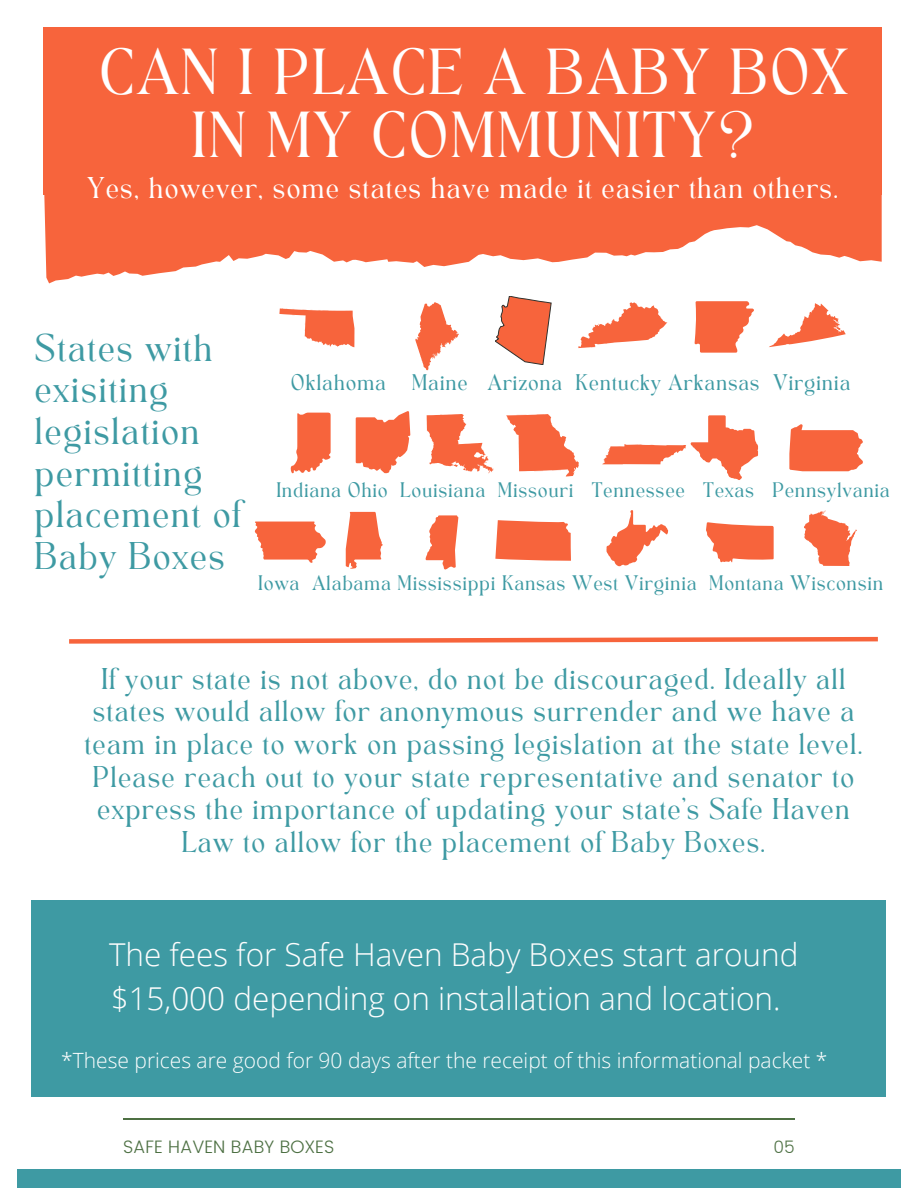
<style>
.page{position:relative;width:918px;height:1188px;background:#fff}
.page>*{position:absolute;margin:0;border:0;box-sizing:border-box;transform-origin:0 0}
.t1{font:45.45px "TAN Angleton";color:#fff}
.t2{font:500 39px "Montserrat";color:#fdfdfd}
.t3{font:300 31.5px/43.8px "Open Sans";color:#fdfdfd}
.t4{font:27px/41.7px "TAN Angleton";color:#3e9aa3}
.t5{font:21px/32.7px "TAN Angleton";color:#3e9aa3;text-align:center}
.t6{font:300 21px "Open Sans";color:#fff}
.t7{font:21px "TAN Angleton";color:#fff}
.t8{font:300 18px "Poppins";color:#4d7043}
.t9{font:300 16.95px "Poppins";color:#4d7043}
.t10{font:15.75px "TAN Angleton";color:#3e9aa3}
.t11{font:14.7px "TAN Angleton";color:#3e9aa3}
</style>
<div class="page">
<hr style="left:123px;top:1119px;width:672px;height:1px;background:#4d7043">
<div style="left:17px;top:1169px;width:883px;height:19px;background:#3e9aa3"></div>
<div style="left:31px;top:900px;width:854px;height:196px;background:#3e9aa3"></div>
<div style="left:44px;top:28px;width:838px;height:167px;background:#f7643c"></div>
<svg style="left:44px;top:195px;width:838px;height:88px;fill:#f7643c"></svg>
<svg style="left:279px;top:308px;width:75px;height:39px"></svg>
<svg style="left:415px;top:302px;width:44px;height:68px"></svg>
<svg style="left:495px;top:296px;width:56px;height:69px"></svg>
<svg style="left:578px;top:302px;width:89px;height:46px"></svg>
<svg style="left:695px;top:301px;width:59px;height:52px"></svg>
<svg style="left:769px;top:303px;width:76px;height:44px"></svg>
<svg style="left:290px;top:413px;width:41px;height:60px"></svg>
<svg style="left:356px;top:411px;width:54px;height:62px"></svg>
<svg style="left:427px;top:414px;width:66px;height:59px"></svg>
<svg style="left:506px;top:414px;width:73px;height:62px"></svg>
<svg style="left:602px;top:415px;width:156px;height:65px"></svg>
<svg style="left:255px;top:522px;width:71px;height:41px"></svg>
<svg style="left:346px;top:512px;width:37px;height:57px"></svg>
<svg style="left:425px;top:515px;width:33px;height:54px"></svg>
<svg style="left:495px;top:520px;width:76px;height:41px;background:#f7724e"></svg>
<svg style="left:606px;top:510px;width:62px;height:57px"></svg>
<svg style="left:706px;top:522px;width:68px;height:41px"></svg>
<svg style="left:69px;top:636px;width:809px;height:8px"></svg>
<svg style="left:789px;top:424px;width:74px;height:47px"></svg>
<svg style="left:804px;top:511px;width:53px;height:55px"></svg>
<p class="t1" style="left:98px;top:48px;width:752px">CAN I PLACE A BABY BOX</p>
<p class="t1" style="left:191px;top:111px;width:567px">IN MY COMMUNITY?</p>
<p class="t2" style="left:73px;top:43px;width:772px">Existing States with Legislation Passed</p>
<p class="t7" style="left:87px;top:176px;width:753px">Yes, however, some states have made it easier than others.</p>
<p class="t4" style="left:34px;top:331px;width:209px">States with exisiting legislation permitting placement of<br>Baby Boxes</p>
<p class="t10" style="left:291px;top:373px;width:97px">Oklahoma</p>
<p class="t10" style="left:412px;top:373px;width:441px">Maine Arizona Kentucky Arkansas Virginia</p>
<p class="t11" style="left:276px;top:482px;width:616px">Indiana Ohio Louisiana Missouri Tennessee Texas Pennsylvania</p>
<p class="t11" style="left:258px;top:575px;width:627px">Iowa Alabama Mississippi Kansas West Virginia Montana Wisconsin</p>
<p class="t5" style="left:84px;top:666px;width:781px">If your state is not above, do not be discouraged. Ideally all states would allow for anonymous surrender and we have a team in place to work on passing legislation at the state level.<br>Please reach out to your state representative and senator to express the importance of updating your state's Safe Haven Law to allow for the placement of Baby Boxes.</p>
<p class="t3" style="left:109px;top:932px;width:691px">The fees for Safe Haven Baby Boxes start around $15,000 depending on installation and location.</p>
<p class="t6" style="left:61px;top:1045px;width:768px">*These prices are good for 90 days after the receipt of this informational packet *</p>
<p class="t8" style="left:123px;top:1136px;width:213px">SAFE HAVEN BABY BOXES</p>
<p class="t9" style="left:774px;top:1137px;width:23px">05</p>
</div>
